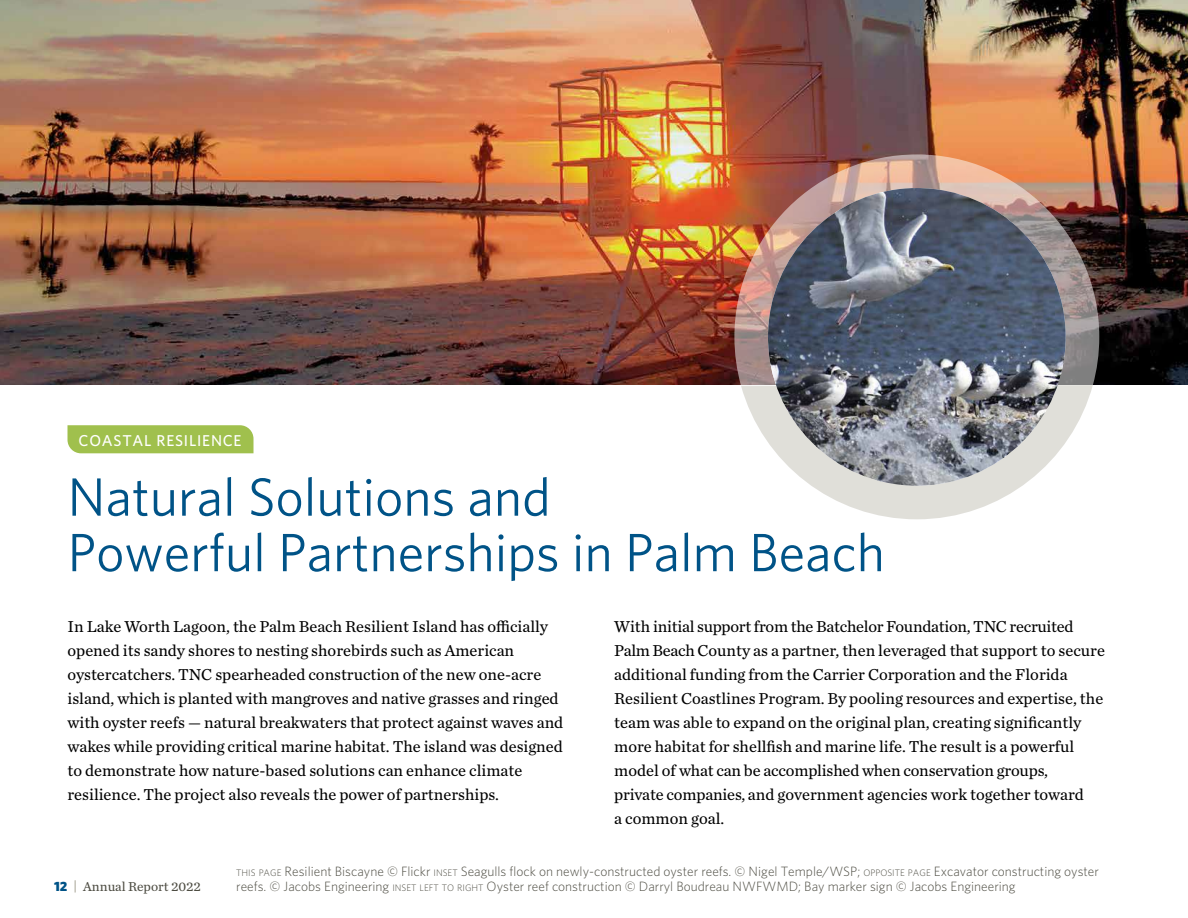
<style>
.page{position:relative;width:1188px;height:918px;background:#fff}
.page>*{position:absolute;margin:0;border:0;box-sizing:border-box;transform-origin:0 0}
.t1{font:54px/55.5px "Whitney";color:#005387}
.t2{font:16.5px/24px "Chronicle Text G2";color:#000}
.t3{font:500 15.75px "Whitney";letter-spacing:.05em;color:#fff}
.t4{font:300 13.5px/15px "Whitney";color:#4d4c42}
.t5{font:13.5px "Chronicle Text G2";color:#4d4c42}
.s1{font-family:"Whitney";font-weight:900;color:#005387}
.s2{font-family:"Whitney";color:#989482}
.s3{font-size:9.45px}
</style>
<div class="page">
<svg style="left:741px;top:386px;width:352px;height:133px;fill:#e0dfd9"></svg>
<div style="left:68px;top:425px;width:186px;height:28px;background:#a0c04d"></div>
<img style="left:0;top:0;width:1188px;height:385px">
<img style="left:734px;top:154px;width:365px;height:232px">
<img style="left:768px;top:188px;width:298px;height:298px;border-radius:149px">
<p class="t3" style="left:79px;top:430px;width:165px">COASTAL RESILIENCE</p>
<h1 class="t1" style="left:68px;top:468px;width:819px">Natural Solutions and<br>Powerful Partnerships in Palm Beach</h1>
<p class="t2" style="left:614px;top:614px;width:492px">With initial support from the Batchelor Foundation, TNC recruited Palm Beach County as a partner, then leveraged that support to secure additional funding from the Carrier Corporation and the Florida Resilient Coastlines Program. By pooling resources and expertise, the team was able to expand on the original plan, creating significantly more habitat for shellfish and marine life. The result is a powerful model of what can be accomplished when conservation groups,<br>private companies, and government agencies work together toward<br>a common goal.</p>
<p class="t2" style="left:68px;top:614px;width:497px">In Lake Worth Lagoon, the Palm Beach Resilient Island has officially opened its sandy shores to nesting shorebirds such as American oystercatchers. TNC spearheaded construction of the new one-acre island, which is planted with mangroves and native grasses and ringed with oyster reefs — natural breakwaters that protect against waves and wakes while providing critical marine habitat. The island was designed to demonstrate how nature-based solutions can enhance climate resilience. The project also reveals the power of partnerships.</p>
<p class="t5" style="left:54px;top:876px;width:148px"><span class="s1">12</span> <span class="s2">|</span> Annual Report 2022</p>
<p class="t4" style="left:236px;top:863px;width:864px"><span class="s3">THIS PAGE</span> Resilient Biscayne © Flickr <span class="s3">INSET</span> Seagulls flock on newly-constructed oyster reefs. © Nigel Temple/WSP; <span class="s3">OPPOSITE PAGE</span> Excavator constructing oyster reefs. © Jacobs Engineering <span class="s3">INSET LEFT TO RIGHT</span> Oyster reef construction © Darryl Boudreau NWFWMD; Bay marker sign © Jacobs Engineering</p>
</div>
